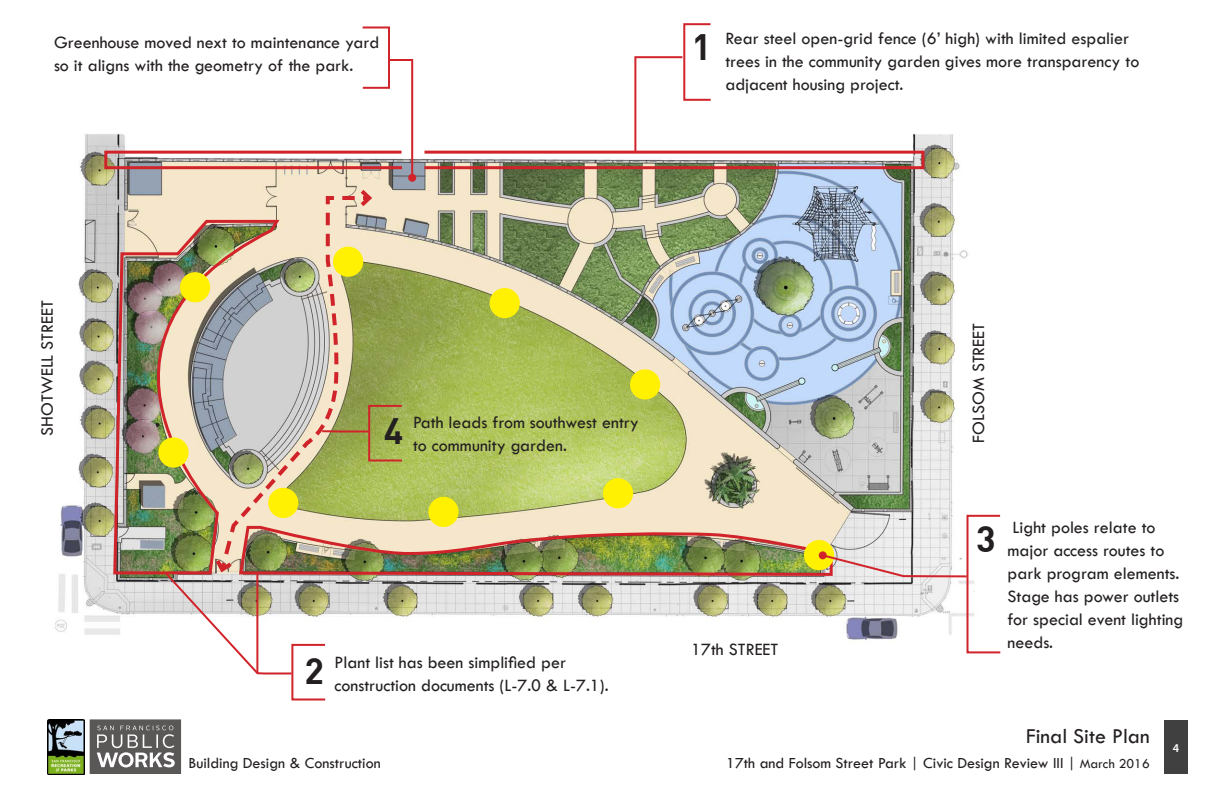
<style>
.page{position:relative;width:1224px;height:792px;background:#fff}
.page>*{position:absolute;margin:0;border:0;box-sizing:border-box;transform-origin:0 0}
.TOC_title{font:700 36px "DIN";color:#231f20}
.t1{font:22px "Tw Cen";color:#231f20}
.TOC_title-2{font:18px/23px "Tw Cen";color:#231f20}
.Paragraph_Style_1{font:18px "Tw Cen";color:#231f20}
.t2{font:16px "Tw Cen";color:#231f20}
.t3{font:600 12px "Myriad Pro";color:#fff}
.s1{font-size:14px}
</style>
<div class="page">
<svg style="left:90px;top:719px;width:91px;height:55px;background:#797676"></svg>
<img style="left:47px;top:719px;width:37px;height:55px">
<div style="left:1164px;top:720px;width:24px;height:54px;background:#404040"></div>
<img style="left:55px;top:134px;width:946px;height:520px">
<img style="left:55px;top:217px;width:162px;height:359px">
<div style="left:490px;top:288px;width:30px;height:30px;background:#fff101;border-radius:50%"></div>
<div style="left:630px;top:369px;width:30px;height:31px;background:#fff101;border-radius:50%"></div>
<div style="left:180px;top:272px;width:30px;height:30px;background:#fff101;border-radius:50%"></div>
<svg style="left:158px;top:437px;width:31px;height:31px"></svg>
<svg style="left:217px;top:194px;width:156px;height:189px;background:#c8c0a6"></svg>
<svg style="left:342px;top:186px;width:33px;height:24px"></svg>
<svg style="left:633px;top:56px;width:51px;height:95px"></svg>
<img style="left:163px;top:383px;width:806px;height:292px">
<div style="left:683px;top:23px;width:29px;height:78px;border:2px solid #d1232a"></div>
<div style="left:362px;top:26px;width:28px;height:63px;border:2px solid #d1232a"></div>
<div style="left:291px;top:644px;width:35px;height:56px;border:2px solid #d1232a"></div>
<div style="left:967px;top:515px;width:34px;height:138px;border:2px solid #d1232a"></div>
<div style="left:368px;top:405px;width:35px;height:57px;border:2px solid #d1232a"></div>
<hr style="left:256px;top:572px;width:2px;height:101px;background:#d1232a">
<svg style="left:103px;top:58px;width:311px;height:122px"></svg>
<div style="left:408px;top:174px;width:8px;height:8px;background:#d1232a;border-radius:50%"></div>
<div style="left:423px;top:151px;width:501px;height:18px;border:3px solid #d1232a"></div>
<p class="TOC_title-2" style="left:54px;top:31px;width:327px">Greenhouse moved next to maintenance yard so it aligns with the geometry of the park.</p>
<p class="TOC_title" style="left:692px;top:23px;width:21px">1</p>
<p class="TOC_title-2" style="left:725px;top:27px;width:416px">Rear steel open-grid fence (6’ high) with limited espalier trees in the community garden gives more transparency to adjacent housing project.</p>
<p class="Paragraph_Style_1" style="left:36px;top:436px;width:137px;rotate:-90deg">SHOTWELL STREET</p>
<p class="TOC_title" style="left:384px;top:407px;width:21px">4</p>
<p class="TOC_title-2" style="left:413px;top:411px;width:227px">Path leads from southwest entry to community garden.</p>
<p class="TOC_title" style="left:304px;top:647px;width:21px">2</p>
<p class="TOC_title-2" style="left:335px;top:651px;width:276px">Plant list has been simplified per construction documents (L-7.0 &amp; L-7.1).</p>
<p class="Paragraph_Style_1" style="left:691px;top:639px;width:89px">17th STREET</p>
<p class="Paragraph_Style_1" style="left:968px;top:443px;width:121px;rotate:-90deg">FOLSOM STREET</p>
<p class="TOC_title" style="left:976px;top:515px;width:21px">3</p>
<p class="TOC_title-2" style="left:1008px;top:516px;width:177px">Light poles relate to major access routes to park program elements.<br>Stage has power outlets for special event lighting needs.</p>
<p class="t1" style="left:1026px;top:722px;width:125px">Final Site Plan</p>
<p class="t3" style="left:1173px;top:740px;width:8px">4</p>
<p class="t2" style="left:188px;top:754px;width:194px">Building Design &amp; Construction</p>
<p class="t2" style="left:726px;top:754px;width:425px">17th and Folsom Street Park | Civic Design Review III | <span class="s1">March 2016</span></p>
</div>
